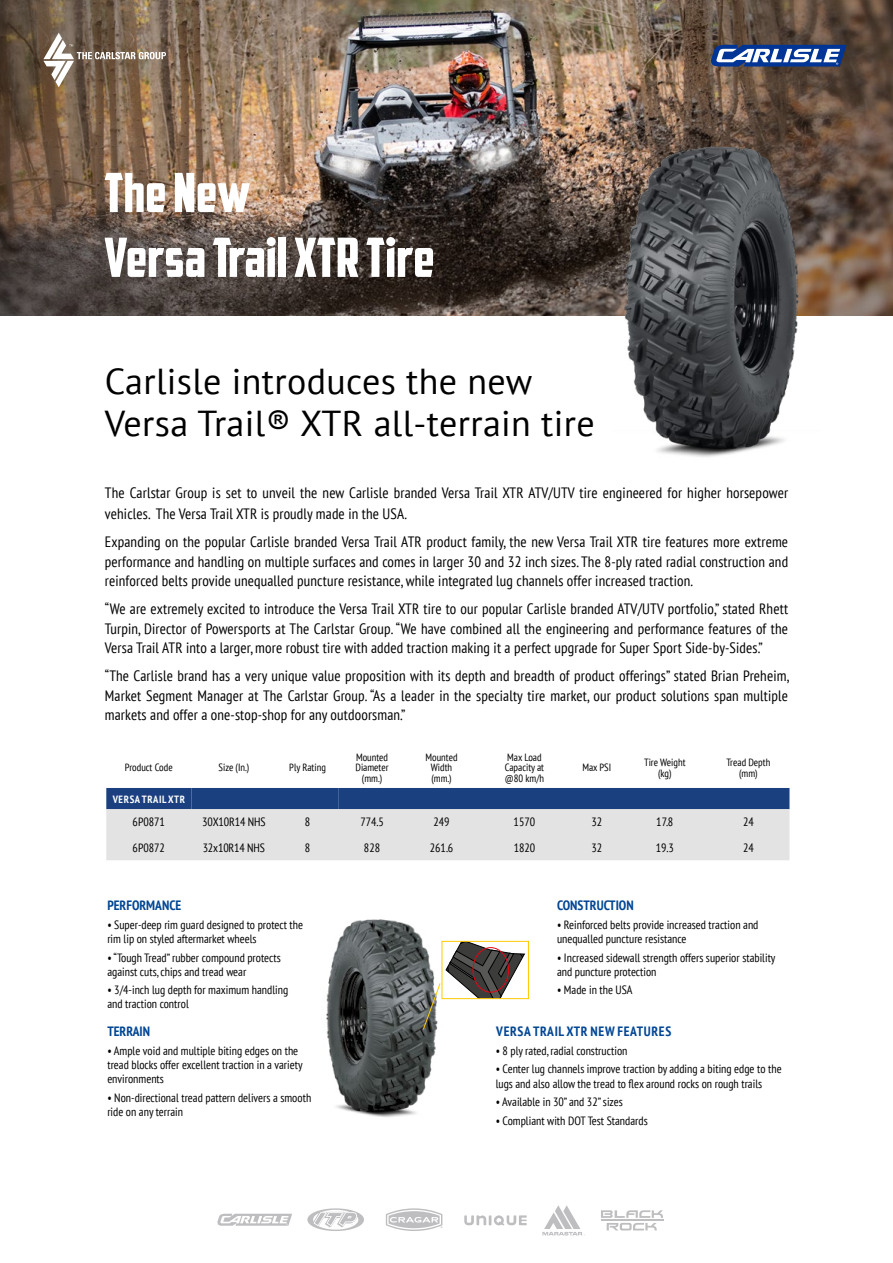
<style>
.page{position:relative;width:893px;height:1263px;background:#fff}
.page>*{position:absolute;margin:0;border:0;box-sizing:border-box;transform-origin:0 0}
.t1{font:54px/64.8px "American Captain";color:#fff}
.t2{font:36px/42px "PT Sans";letter-spacing:.01em;color:#000}
.t3{font:condensed 15px/19.5px "PT Sans";letter-spacing:.01em;color:#000;text-align:justify}
.t4{font:700 condensed 13.5px "PT Sans";color:#014694}
.t5{font:700 condensed 13.5px "PT Sans";letter-spacing:.05em;color:#014694}
.t6{font:condensed 12px/14.2px "PT Sans";color:#000}
.t7{font:condensed 10.5px/10.5px "PT Sans";color:#000;text-align:center}
.t8{font:700 condensed 10.5px "PT Sans";letter-spacing:.06em;color:#fff}
</style>
<div class="page">
<img style="left:435px;top:0;width:38px;height:315px">
<svg style="left:217px;top:1213px;width:75px;height:13px"></svg>
<svg style="left:386px;top:1208px;width:56px;height:23px"></svg>
<svg style="left:307px;top:1208px;width:57px;height:23px"></svg>
<svg style="left:542px;top:1205px;width:40px;height:30px"></svg>
<svg style="left:601px;top:1210px;width:62px;height:20px"></svg>
<svg style="left:464px;top:1215px;width:63px;height:10px"></svg>
<img style="left:0;top:0;width:435px;height:315px">
<img style="left:473px;top:0;width:420px;height:315px">
<img style="left:612px;top:111px;width:209px;height:346px">
<svg style="left:709px;top:44px;width:138px;height:23px"></svg>
<img style="left:326px;top:919px;width:122px;height:198px">
<div style="left:442px;top:941px;width:87px;height:58px;border:1px solid #ffca00"></div>
<svg style="left:422px;top:941px;width:103px;height:89px"></svg>
<svg style="left:43px;top:33px;width:123px;height:54px;background:#8b7968"></svg>
<svg style="left:106px;top:788px;width:683px;height:72px;background:#a8b3c6"></svg>
<h1 class="t1" style="left:104px;top:159px;width:332px">The New<br>Versa Trail XTR Tire</h1>
<h2 class="t2" style="left:105px;top:359px;width:491px">Carlisle introduces the new<br>Versa Trail® XTR all-terrain tire</h2>
<p class="t3" style="left:105px;top:482px;width:685px;line-height:21px">The Carlstar Group is set to unveil the new Carlisle branded Versa Trail XTR ATV/UTV tire engineered for higher horsepower vehicles. The Versa Trail XTR is proudly made in the USA.</p>
<p class="t3" style="left:105px;top:532px;width:685px">Expanding on the popular Carlisle branded Versa Trail ATR product family, the new Versa Trail XTR tire features more extreme performance and handling on multiple surfaces and comes in larger 30 and 32 inch sizes. The 8-ply rated radial construction and reinforced belts provide unequalled puncture resistance, while integrated lug channels offer increased traction.</p>
<p class="t3" style="left:105px;top:599px;width:685px">“We are extremely excited to introduce the Versa Trail XTR tire to our popular Carlisle branded ATV/UTV portfolio,” stated Rhett Turpin, Director of Powersports at The Carlstar Group. “We have combined all the engineering and performance features of the Versa Trail ATR into a larger, more robust tire with added traction making it a perfect upgrade for Super Sport Side-by-Sides.”</p>
<p class="t3" style="left:105px;top:666px;width:686px">“The Carlisle brand has a very unique value proposition with its depth and breadth of product offerings” stated Brian Preheim, Market Segment Manager at The Carlstar Group. “As a leader in the specialty tire market, our product solutions span multiple markets and offer a one-stop-shop for any outdoorsman.”</p>
<p class="t7" style="left:125px;top:762px;width:49px">Product Code</p>
<p class="t7" style="left:219px;top:762px;width:32px">Size (In.)</p>
<p class="t7" style="left:289px;top:762px;width:38px">Ply Rating</p>
<p class="t7" style="left:355px;top:752px;width:35px">Mounted<br>Diameter (mm.)</p>
<p class="t7" style="left:425px;top:752px;width:34px">Mounted<br>Width (mm.)</p>
<p class="t7" style="left:505px;top:752px;width:41px;text-align:left">Max Load<br>Capacity at @80 km/h</p>
<p class="t7" style="left:582px;top:762px;width:30px">Max PSI</p>
<p class="t7" style="left:644px;top:757px;width:43px">Tire Weight (kg)</p>
<p class="t7" style="left:726px;top:757px;width:45px">Tread Depth (mm)</p>
<p class="t8" style="left:113px;top:792px;width:74px">VERSA TRAIL XTR</p>
<p class="t6" style="left:133px;top:815px;width:34px">6P0871</p>
<p class="t6" style="left:202px;top:815px;width:65px">30X10R14 NHS</p>
<p class="t6" style="left:305px;top:815px;width:7px">8</p>
<p class="t6" style="left:360px;top:815px;width:25px">774.5</p>
<p class="t6" style="left:433px;top:815px;width:18px">249</p>
<p class="t6" style="left:514px;top:815px;width:23px">1570</p>
<p class="t6" style="left:591px;top:815px;width:12px">32</p>
<p class="t6" style="left:656px;top:815px;width:18px">17.8</p>
<p class="t6" style="left:743px;top:815px;width:12px">24</p>
<p class="t6" style="left:133px;top:840px;width:34px">6P0872</p>
<p class="t6" style="left:203px;top:840px;width:64px">32x10R14 NHS</p>
<p class="t6" style="left:305px;top:840px;width:7px">8</p>
<p class="t6" style="left:364px;top:840px;width:18px">828</p>
<p class="t6" style="left:430px;top:840px;width:25px">261.6</p>
<p class="t6" style="left:514px;top:840px;width:23px">1820</p>
<p class="t6" style="left:591px;top:840px;width:12px">32</p>
<p class="t6" style="left:656px;top:840px;width:20px">19.3</p>
<p class="t6" style="left:743px;top:840px;width:12px">24</p>
<p class="t4" style="left:107px;top:896px;width:75px">PERFORMANCE</p>
<p class="t6" style="left:107px;top:917px;width:197px">• Super-deep rim guard designed to protect the rim lip on styled aftermarket wheels</p>
<p class="t6" style="left:107px;top:950px;width:175px">• “Tough Tread” rubber compound protects against cuts, chips and tread wear</p>
<p class="t6" style="left:107px;top:983px;width:182px">• 3/4-inch lug depth for maximum handling and traction control</p>
<p class="t4" style="left:107px;top:1022px;width:44px">TERRAIN</p>
<p class="t6" style="left:107px;top:1043px;width:197px">• Ample void and multiple biting edges on the tread blocks offer excellent traction in a variety environments</p>
<p class="t6" style="left:107px;top:1090px;width:205px">• Non-directional tread pattern delivers a smooth ride on any terrain</p>
<p class="t4" style="left:557px;top:896px;width:78px">CONSTRUCTION</p>
<p class="t6" style="left:557px;top:917px;width:203px">• Reinforced belts provide increased traction and unequalled puncture resistance</p>
<p class="t6" style="left:557px;top:950px;width:220px">• Increased sidewall strength offers superior stability and puncture protection</p>
<p class="t6" style="left:557px;top:983px;width:77px">• Made in the USA</p>
<p class="t5" style="left:496px;top:1022px;width:177px">VERSA TRAIL XTR NEW FEATURES</p>
<p class="t6" style="left:496px;top:1043px;width:133px">• 8 ply rated, radial construction</p>
<p class="t6" style="left:496px;top:1062px;width:287px">• Center lug channels improve traction by adding a biting edge to the lugs and also allow the tread to flex around rocks on rough trails</p>
<p class="t6" style="left:496px;top:1094px;width:129px">• Available in 30” and 32” sizes</p>
<p class="t6" style="left:496px;top:1113px;width:154px">• Compliant with DOT Test Standards</p>
</div>
